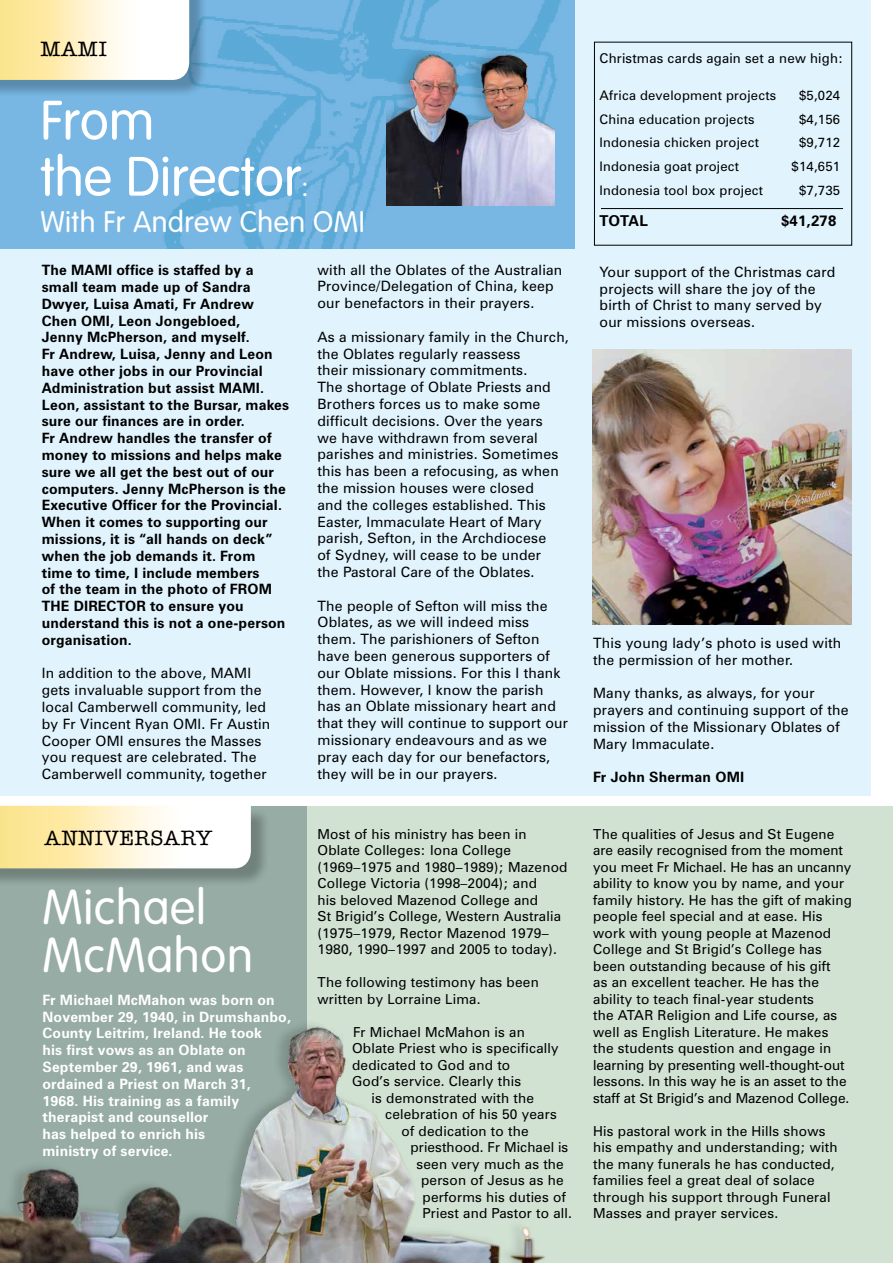
<style>
.page{position:relative;width:893px;height:1263px;background:#fff}
.page>*{position:absolute;margin:0;border:0;box-sizing:border-box;transform-origin:0 0}
.t1{font:300 54.45px/56.2px "VAG Rounded";color:#fff}
.t2{font:300 48.15px/47.8px "VAG Rounded";letter-spacing:.015em;color:#fff}
.t3{font:300 29.25px "VAG Rounded";letter-spacing:.015em;color:#fff}
.t4{font:500 21px "American Typewriter";letter-spacing:.025em;color:#000}
.t5{font:700 15px "Zurich BT";letter-spacing:.015em;color:#000}
.t6{font:14.25px/16.8px "Zurich BT";letter-spacing:.015em;color:#000}
.t7{font:700 14.25px/16.8px "Zurich BT";letter-spacing:.01em;color:#000}
.t8{font:700 14.25px/16.8px "Zurich BT";letter-spacing:.01em;color:#fff}
.t9{font:13.8px/16.5px "Zurich BT";letter-spacing:.015em;color:#000}
.t10{font:13.5px "Zurich BT";letter-spacing:.015em;color:#000}
.t11{font:13.2px "Zurich BT";letter-spacing:.015em;color:#000}
.s1{font-size:30.75px}
</style>
<div class="page">
<div style="left:21px;top:807px;width:872px;height:456px;background:#d1e2d3"></div>
<div style="left:0;top:807px;width:306px;height:456px;background:#96aca4"></div>
<div style="left:0;top:0;width:870px;height:795px;background:#e1f4fd"></div>
<div style="left:0;top:0;width:574px;height:248px;background:#78b7e4"></div>
<img style="left:164px;top:0;width:397px;height:248px">
<hr style="left:601px;top:208px;width:242px;height:1px;background:#000">
<div style="left:0;top:808px;width:269px;height:79px;background:#000;opacity:.25"></div>
<svg style="left:0;top:806px;width:251px;height:62px;background:#fdf3d0"></svg>
<div style="left:0;top:0;width:208px;height:99px;background:#000;opacity:.25"></div>
<svg style="left:0;top:0;width:189px;height:80px;background:#fdf3d1"></svg>
<div style="left:594px;top:42px;width:258px;height:203px;border:1px solid #000"></div>
<img style="left:387px;top:39px;width:168px;height:166px">
<img style="left:592px;top:349px;width:259px;height:275px">
<img style="left:0;top:1013px;width:545px;height:250px">
<h3 class="t4" style="left:40px;top:37px;width:68px">MAMI</h3>
<h1 class="t1" style="left:40px;top:94px;width:270px">From<br>the Director<span class="s1">:</span></h1>
<h3 class="t3" style="left:40px;top:205px;width:326px">With Fr Andrew Chen OMI</h3>
<p class="t6" style="left:317px;top:261px;width:246px">with all the Oblates of the Australian<br>Province/Delegation of China, keep our benefactors in their prayers.</p>
<p class="t6" style="left:317px;top:328px;width:253px">As a missionary family in the Church, the Oblates regularly reassess<br>their missionary commitments.<br>The shortage of Oblate Priests and Brothers forces us to make some difficult decisions. Over the years<br>we have withdrawn from several parishes and ministries. Sometimes this has been a refocusing, as when the mission houses were closed<br>and the colleges established. This Easter, Immaculate Heart of Mary parish, Sefton, in the Archdiocese<br>of Sydney, will cease to be under<br>the Pastoral Care of the Oblates.</p>
<p class="t6" style="left:317px;top:597px;width:252px">The people of Sefton will miss the Oblates, as we will indeed miss them. The parishioners of Sefton have been generous supporters of our Oblate missions. For this I thank them. However, I know the parish has an Oblate missionary heart and that they will continue to support our missionary endeavours and as we pray each day for our benefactors, they will be in our prayers.</p>
<p class="t7" style="left:42px;top:261px;width:249px">The MAMI office is staffed by a small team made up of Sandra<br>Dwyer, Luisa Amati, Fr Andrew<br>Chen OMI, Leon Jongebloed,<br>Jenny McPherson, and myself.<br>Fr Andrew, Luisa, Jenny and Leon have other jobs in our Provincial<br>Administration but assist MAMI.<br>Leon, assistant to the Bursar, makes sure our finances are in order.<br>Fr Andrew handles the transfer of money to missions and helps make sure we all get the best out of our computers. Jenny McPherson is the<br>Executive Officer for the Provincial.<br>When it comes to supporting our missions, it is “all hands on deck” when the job demands it. From time to time, I include members<br>of the team in the photo of FROM<br>THE DIRECTOR to ensure you understand this is not a one-person organisation.</p>
<p class="t6" style="left:42px;top:665px;width:230px">In addition to the above, MAMI gets invaluable support from the local Camberwell community, led by Fr Vincent Ryan OMI. Fr Austin<br>Cooper OMI ensures the Masses you request are celebrated. The<br>Camberwell community, together</p>
<h3 class="t4" style="left:45px;top:826px;width:32px">ANNI</h3>
<h3 class="t4" style="left:103px;top:826px;width:111px">VERSARY</h3>
<h2 class="t2" style="left:43px;top:885px;width:212px">Michael<br>McMahon</h2>
<p class="t8" style="left:43px;top:991px;width:250px">Fr Michael McMahon was born on<br>November 29, 1940, in Drumshanbo,<br>County Leitrim, Ireland. He took<br>his first vows as an Oblate on<br>September 29, 1961, and was ordained a Priest on March 31,<br>1968. His training as a family therapist and counsellor<br>has helped to enrich his<br>ministry of service.</p>
<p class="t9" style="left:317px;top:825px;width:252px">Most of his ministry has been in Oblate Colleges: Iona College (1969–1975 and 1980–1989); Mazenod College Victoria (1998–2004); and<br>his beloved Mazenod College and<br>St Brigid’s College, Western Australia (1975–1979, Rector Mazenod 1979– 1980, 1990–1997 and 2005 to today).</p>
<p class="t9" style="left:317px;top:974px;width:223px">The following testimony has been written by Lorraine Lima.</p>
<p class="t9" style="left:353px;top:1023px;width:173px">Fr Michael McMahon is an</p>
<p class="t9" style="left:352px;top:1040px;width:208px">Oblate Priest who is specifically</p>
<p class="t9" style="left:352px;top:1056px;width:160px">dedicated to God and to</p>
<p class="t9" style="left:352px;top:1073px;width:171px">God’s service. Clearly this</p>
<p class="t9" style="left:371px;top:1089px;width:164px">is demonstrated with the</p>
<p class="t9" style="left:385px;top:1106px;width:173px">celebration of his 50 years</p>
<p class="t9" style="left:401px;top:1122px;width:129px">of dedication to the</p>
<p class="t9" style="left:410px;top:1139px;width:159px">priesthood. Fr Michael is</p>
<p class="t9" style="left:416px;top:1155px;width:149px">seen very much as the</p>
<p class="t9" style="left:421px;top:1172px;width:144px">person of Jesus as he</p>
<p class="t9" style="left:422px;top:1188px;width:145px">performs his duties of</p>
<p class="t9" style="left:422px;top:1205px;width:151px">Priest and Pastor to all.</p>
<p class="t10" style="left:600px;top:50px;width:245px">Christmas cards again set a new high:</p>
<p class="t11" style="left:600px;top:87px;width:178px">Africa development projects</p>
<p class="t11" style="left:799px;top:87px;width:43px">$5,024</p>
<p class="t11" style="left:600px;top:111px;width:157px">China education projects</p>
<p class="t11" style="left:799px;top:111px;width:43px">$4,156</p>
<p class="t11" style="left:600px;top:135px;width:161px">Indonesia chicken project</p>
<p class="t11" style="left:799px;top:135px;width:43px">$9,712</p>
<p class="t11" style="left:600px;top:158px;width:141px">Indonesia goat project</p>
<p class="t11" style="left:792px;top:158px;width:50px">$14,651</p>
<p class="t11" style="left:600px;top:182px;width:165px">Indonesia tool box project</p>
<p class="t11" style="left:799px;top:182px;width:43px">$7,735</p>
<p class="t5" style="left:600px;top:212px;width:20px">Tota</p>
<p class="t5" style="left:639px;top:212px;width:10px">l</p>
<p class="t5" style="left:781px;top:212px;width:57px">$41,278</p>
<p class="t6" style="left:600px;top:263px;width:237px">Your support of the Christmas card projects will share the joy of the birth of Christ to many served by our missions overseas.</p>
<p class="t6" style="left:593px;top:634px;width:250px">This young lady’s photo is used with the permission of her mother.</p>
<p class="t6" style="left:593px;top:684px;width:257px">Many thanks, as always, for your prayers and continuing support of the mission of the Missionary Oblates of<br>Mary Immaculate.</p>
<p class="t7" style="left:593px;top:768px;width:151px">Fr John Sherman OMI</p>
<p class="t9" style="left:593px;top:825px;width:260px">The qualities of Jesus and St Eugene are easily recognised from the moment you meet Fr Michael. He has an uncanny ability to know you by name, and your family history. He has the gift of making people feel special and at ease. His work with young people at Mazenod College and St Brigid’s College has been outstanding because of his gift<br>as an excellent teacher. He has the ability to teach final-year students<br>the ATAR Religion and Life course, as well as English Literature. He makes the students question and engage in learning by presenting well-thought-out lessons. In this way he is an asset to the staff at St Brigid’s and Mazenod College.</p>
<p class="t9" style="left:593px;top:1122px;width:246px">His pastoral work in the Hills shows his empathy and understanding; with the many funerals he has conducted, families feel a great deal of solace through his support through Funeral Masses and prayer services.</p>
</div>
